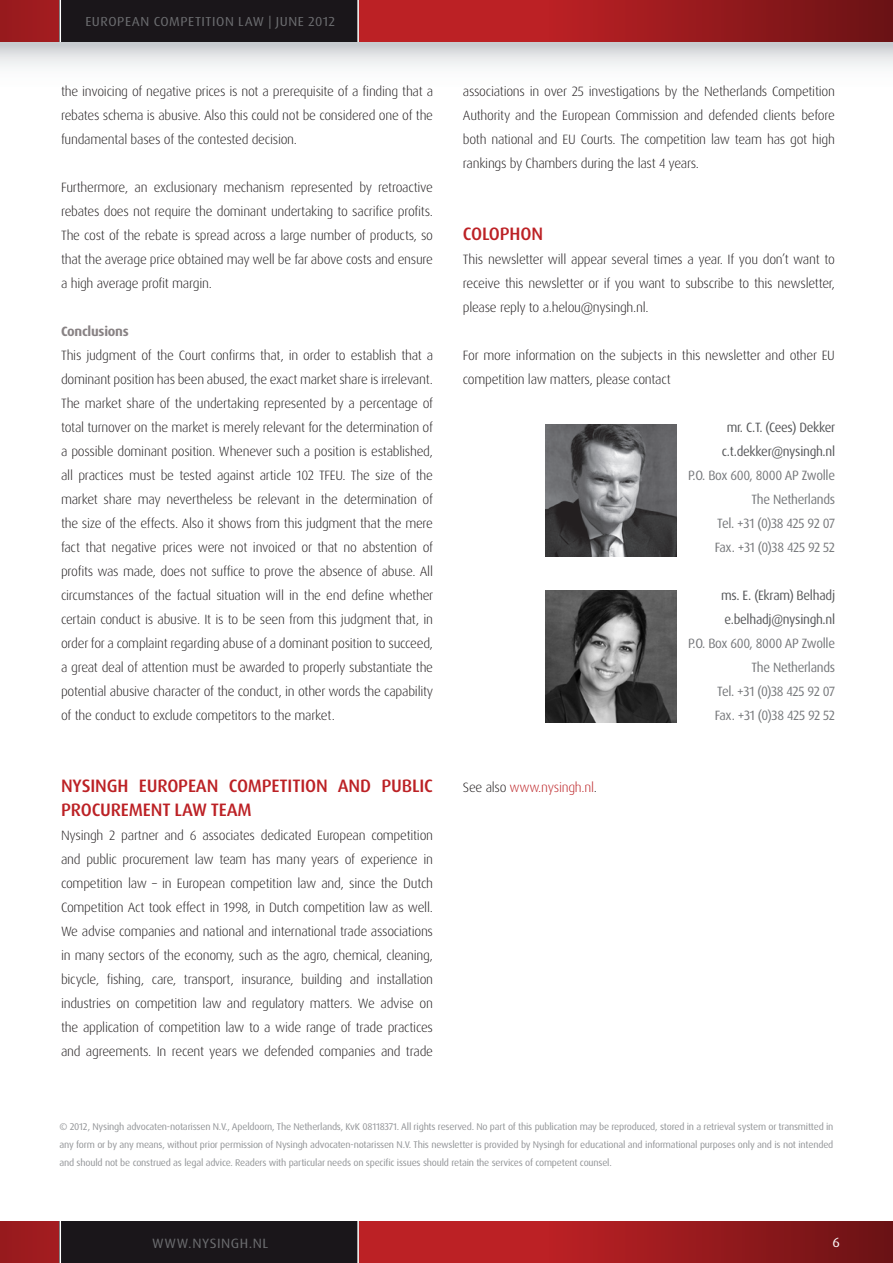
<style>
.page{position:relative;width:893px;height:1263px;background:#fff}
.page>*{position:absolute;margin:0;border:0;box-sizing:border-box;transform-origin:0 0}
.t1{font:500 18px/24px "Dax OT";letter-spacing:-.01em;color:#bc2125}
.t2{font:300 13.5px/24px "Dax OT";letter-spacing:-.02em;color:#231f20;text-align:justify}
.t3{font:13.5px "Dax OT";letter-spacing:-.025em;color:#76787b;scale:.95 1}
.t4{font:13.5px "Dax OT";letter-spacing:-.025em;color:#57585a;scale:.95 1}
.t5{font:300 13.5px "Dax OT";letter-spacing:-.02em;color:#bc2125}
.t6{font:13.5px "Dax OT";letter-spacing:.04em;color:#6c6d70;scale:1.05 1}
.t7{font:700 13.5px "Dax OT";letter-spacing:-.02em;color:#888284}
.t8{font:13.5px "Dax OT";color:#fff;scale:1.05 1}
.t9{font:13.05px "Dax OT";letter-spacing:.04em;color:#6c6d70;scale:1.05 1}
.t10{font:9.75px/18px "Dax OT";letter-spacing:-.02em;color:#939598;text-align:justify}
.s1{color:#231f20}
</style>
<div class="page">
<div style="left:0;top:1220px;width:893px;height:43px;background:#bc2125"></div>
<div style="left:452px;top:1220px;width:441px;height:43px;background:linear-gradient(to right,#ca2328,#6e1315)"></div>
<div style="left:0;top:1220px;width:255px;height:43px;background:#9d1b1f"></div>
<div style="left:0;top:0;width:893px;height:42px;background:#bc2125"></div>
<div style="left:452px;top:0;width:441px;height:42px;background:linear-gradient(to right,#ca2328,#6e1315)"></div>
<div style="left:0;top:0;width:255px;height:42px;background:#9d1b1f"></div>
<div style="left:60px;top:1220px;width:299px;height:43px;background:#1a161a"></div>
<div style="left:60px;top:0;width:299px;height:42px;background:#1a161a"></div>
<div style="left:0;top:42px;width:893px;height:13px;background:#c8ccd0"></div>
<svg style="left:0;top:48px;width:893px;height:19px"></svg>
<img style="left:545px;top:424px;width:132px;height:132px">
<img style="left:545px;top:591px;width:132px;height:132px">
<p class="t9" style="left:85px;top:13px;width:239px">EUROPEAN COMPETITION LAW | JUNE 2012</p>
<p class="t2" style="left:61px;top:79px;width:374px">the invoicing of negative prices is not a prerequisite of a finding that a rebates schema is abusive. Also this could not be considered one of the fundamental bases of the contested decision.</p>
<p class="t2" style="left:61px;top:175px;width:374px">Furthermore, an exclusionary mechanism represented by retroactive rebates does not require the dominant undertaking to sacrifice profits.<br>The cost of the rebate is spread across a large number of products, so that the average price obtained may well be far above costs and ensure a high average profit margin.</p>
<p class="t7" style="left:61px;top:323px;width:69px">Conclusions</p>
<p class="t2" style="left:61px;top:343px;width:374px">This judgment of the Court confirms that, in order to establish that a dominant position has been abused, the exact market share is irrelevant.<br>The market share of the undertaking represented by a percentage of total turnover on the market is merely relevant for the determination of a possible dominant position. Whenever such a position is established, all practices must be tested against article 102 TFEU. The size of the market share may nevertheless be relevant in the determination of the size of the effects. Also it shows from this judgment that the mere fact that negative prices were not invoiced or that no abstention of profits was made, does not suffice to prove the absence of abuse. All circumstances of the factual situation will in the end define whether certain conduct is abusive. It is to be seen from this judgment that, in order for a complaint regarding abuse of a dominant position to succeed, a great deal of attention must be awarded to properly substantiate the potential abusive character of the conduct, in other words the capability of the conduct to exclude competitors to the market.</p>
<p class="t1" style="left:61px;top:774px;width:373px">NYSINGH EUROPEAN COMPETITION AND PUBLIC<br>PROCUREMENT LAW TEAM</p>
<p class="t2" style="left:61px;top:823px;width:374px">Nysingh 2 partner and 6 associates dedicated European competition and public procurement law team has many years of experience in competition law – in European competition law and, since the Dutch Competition Act took effect in 1998, in Dutch competition law as well.<br>We advise companies and national and international trade associations in many sectors of the economy, such as the agro, chemical, cleaning, bicycle, fishing, care, transport, insurance, building and installation industries on competition law and regulatory matters. We advise on the application of competition law to a wide range of trade practices and agreements. In recent years we defended companies and trade</p>
<p class="t2" style="left:463px;top:79px;width:374px">associations in over 25 investigations by the Netherlands Competition Authority and the European Commission and defended clients before both national and EU Courts. The competition law team has got high rankings by Chambers during the last 4 years.</p>
<p class="t1" style="left:463px;top:222px;width:82px">COLOPHON</p>
<p class="t2" style="left:463px;top:247px;width:374px">This newsletter will appear several times a year. If you don’t want to receive this newsletter or if you want to subscribe to this newsletter, please reply to a.helou@nysingh.nl.</p>
<p class="t2" style="left:463px;top:343px;width:374px">For more information on the subjects in this newsletter and other EU competition law matters, please contact</p>
<p class="t5" style="left:463px;top:779px;width:136px"><span class="s1">See also</span> www.nysingh.nl<span class="s1">.</span></p>
<p class="t4" style="left:727px;top:419px;width:116px">mr. C.T. (Cees) Dekker</p>
<p class="t4" style="left:722px;top:443px;width:121px">c.t.dekker@nysingh.nl</p>
<p class="t3" style="left:688px;top:467px;width:156px">P.O. Box 600, 8000 AP Zwolle</p>
<p class="t3" style="left:751px;top:491px;width:90px">The Netherlands</p>
<p class="t3" style="left:717px;top:515px;width:126px">Tel. +31 (0)38 425 92 07</p>
<p class="t3" style="left:715px;top:539px;width:128px">Fax. +31 (0)38 425 92 52</p>
<p class="t4" style="left:721px;top:587px;width:122px">ms. E. (Ekram) Belhadj</p>
<p class="t4" style="left:725px;top:611px;width:118px">e.belhadj@nysingh.nl</p>
<p class="t3" style="left:688px;top:635px;width:156px">P.O. Box 600, 8000 AP Zwolle</p>
<p class="t3" style="left:751px;top:659px;width:90px">The Netherlands</p>
<p class="t3" style="left:717px;top:683px;width:126px">Tel. +31 (0)38 425 92 07</p>
<p class="t3" style="left:715px;top:707px;width:128px">Fax. +31 (0)38 425 92 52</p>
<p class="t10" style="left:60px;top:1117px;width:775px">© 2012, Nysingh advocaten-notarissen N.V., Apeldoorn, The Netherlands, KvK 08118371. All rights reserved. No part of this publication may be reproduced, stored in a retrieval system or transmitted in any form or by any means, without prior permission of Nysingh advocaten-notarissen N.V. This newsletter is provided by Nysingh for educational and informational purposes only and is not intended and should not be construed as legal advice. Readers with particular needs on specific issues should retain the services of competent counsel.</p>
<p class="t6" style="left:152px;top:1235px;width:112px">WWW.NYSINGH.NL</p>
<p class="t8" style="left:833px;top:1234px;width:9px">6</p>
</div>
